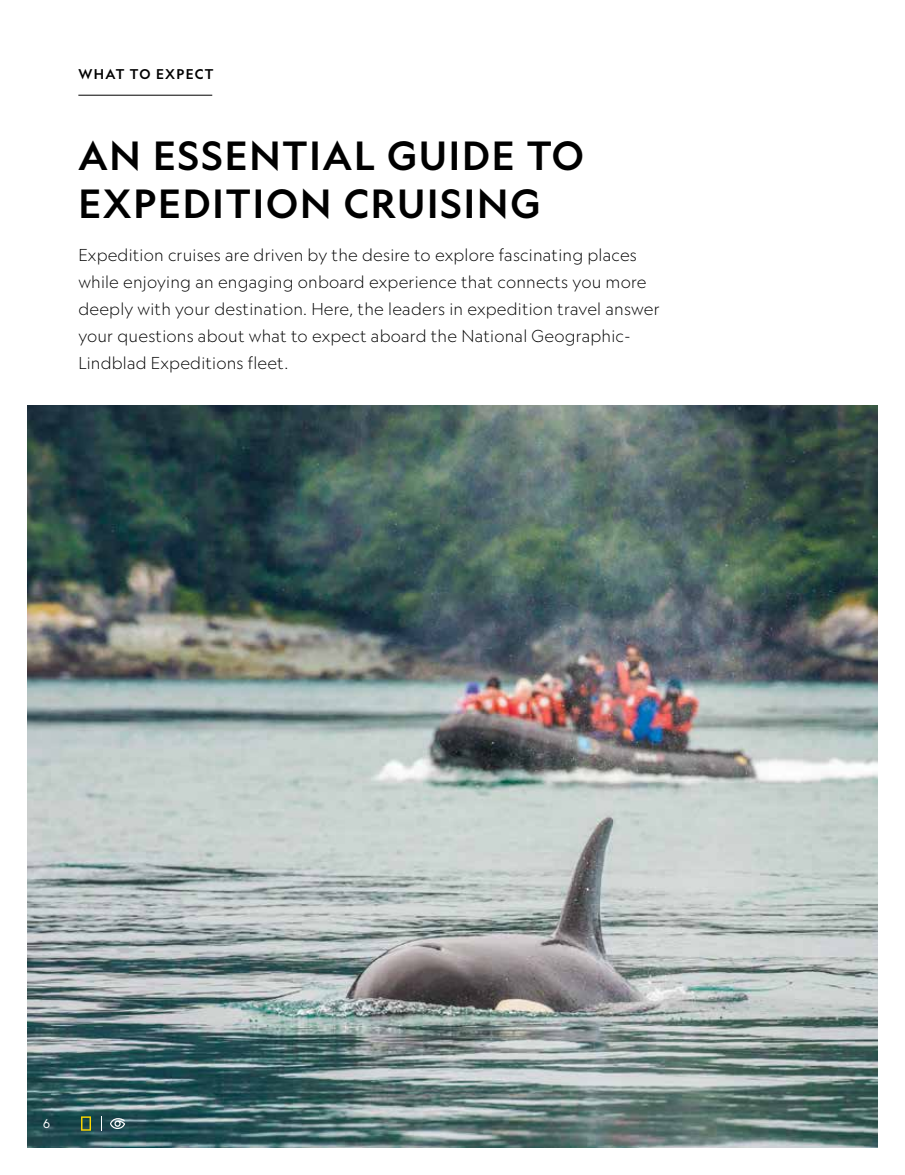
<style>
.page{position:relative;width:905px;height:1175px;background:#fff}
.page>*{position:absolute;margin:0;border:0;box-sizing:border-box;transform-origin:0 0}
.t1{font:500 39px/48px "Geograph";letter-spacing:.05em;color:#000}
.t2{font:300 16.5px/27px "Geograph";letter-spacing:.01em;color:#000}
.t3{font:500 13.5px "Geograph";letter-spacing:.1em;color:#000}
.t4{font:12px "Geograph";color:#fff}
</style>
<div class="page">
<img style="left:27px;top:405px;width:851px;height:742px">
<hr style="left:78px;top:95px;width:134px;height:1px;background:#000">
<svg style="left:110px;top:1118px;width:15px;height:11px"></svg>
<svg style="left:81px;top:1116px;width:10px;height:14px"></svg>
<svg style="left:101px;top:1116px;width:1px;height:14px"></svg>
<p class="t3" style="left:78px;top:65px;width:137px">WHAT TO EXPECT</p>
<h1 class="t1" style="left:78px;top:131px;width:507px">AN ESSENTIAL GUIDE TO<br>EXPEDITION CRUISING</h1>
<p class="t2" style="left:78px;top:241px;width:583px">Expedition cruises are driven by the desire to explore fascinating places while enjoying an engaging onboard experience that connects you more deeply with your destination. Here, the leaders in expedition travel answer your questions about what to expect aboard the National Geographic-Lindblad Expeditions fleet.</p>
<p class="t4" style="left:43px;top:1116px;width:8px">6</p>
</div>
